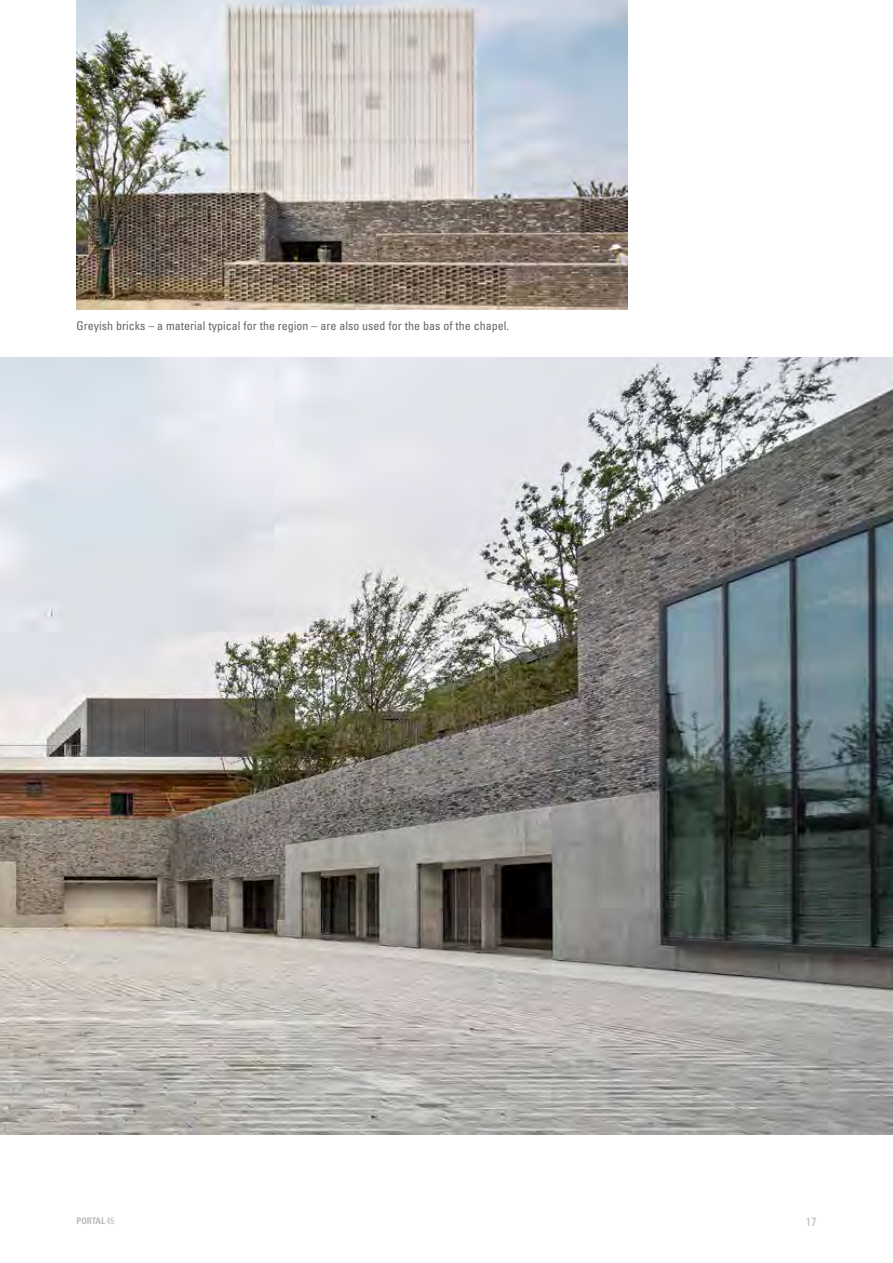
<style>
.page{position:relative;width:893px;height:1263px;background:#fff}
.page>*{position:absolute;margin:0;border:0;box-sizing:border-box;transform-origin:0 0}
.t1{font:condensed 12px "Univers LT Std";color:#636466}
.t2{font:condensed 12px "Univers LT Std";color:#babcbe}
.t3{font:700 condensed 9px "Univers LT Std";letter-spacing:-.01em;color:#babcbe}
.s1{font-weight:400}
</style>
<div class="page">
<img style="left:0;top:357px;width:893px;height:777px">
<img style="left:77px;top:0;width:550px;height:309px">
<p class="t1" style="left:77px;top:318px;width:434px">Greyish bricks – a material typical for the region – are also used for the bas of the chapel.</p>
<p class="t3" style="left:77px;top:1215px;width:39px">PORTAL <span class="s1">45</span></p>
<p class="t2" style="left:806px;top:1214px;width:12px">17</p>
</div>
